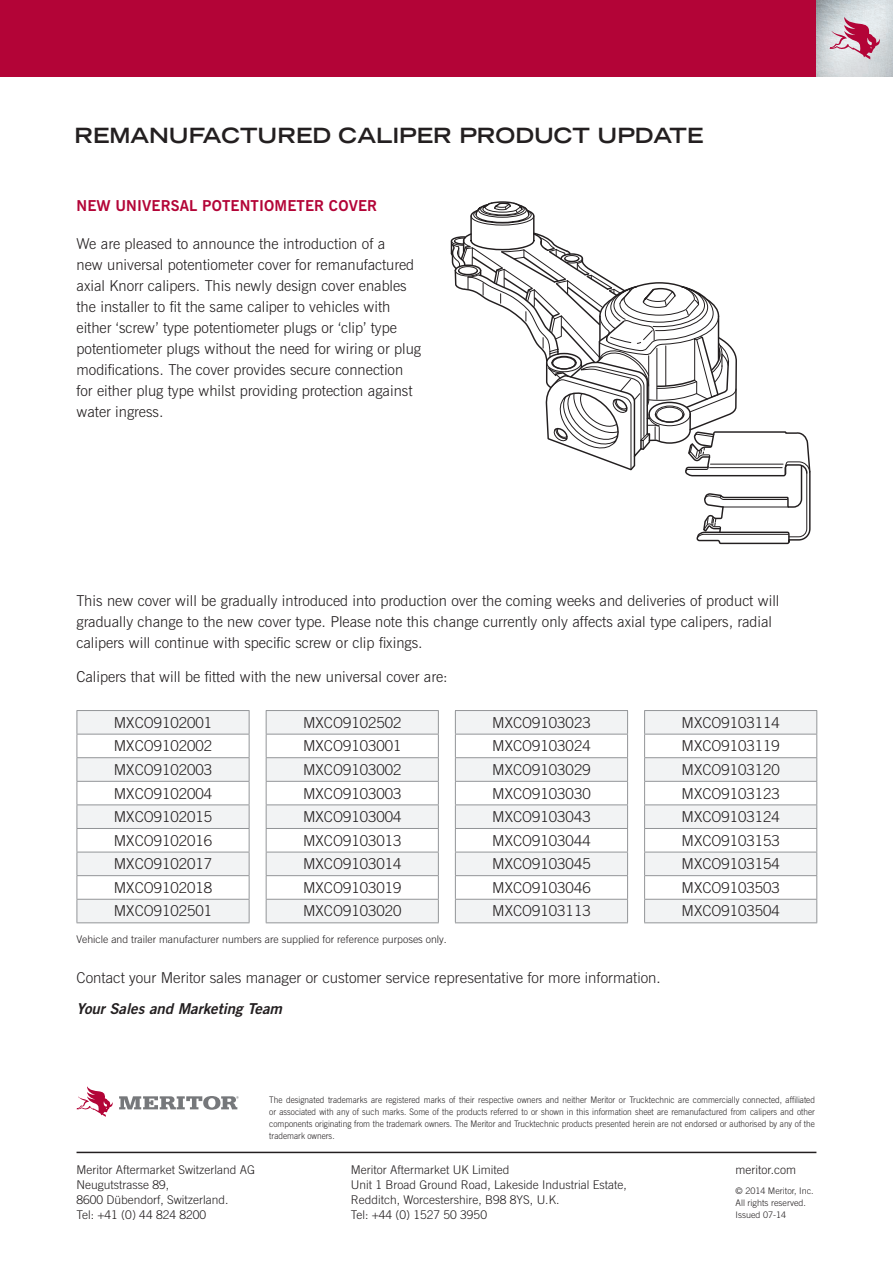
<style>
.page{position:relative;width:893px;height:1263px;background:#fff}
.page>*{position:absolute;margin:0;border:0;box-sizing:border-box;transform-origin:0 0}
.t1{font:700 expanded 21px "Trade Gothic LT Std";color:#231f20}
.t2{font:300 15px/21px "News Gothic L";color:#231f20}
.t3{font:300 15px/23.5px "Trade Gothic LT Pro";color:#231f20;text-align:justify}
.t4{font:700 15px "News Gothic";letter-spacing:.01em;color:#b30437}
.t5{font:15px "Trade Gothic LT Pro Bd 2 Obl";color:#231f20}
.t6{font:300 12px/15px "Trade Gothic LT Pro";color:#231f20}
.t7{font:300 10.5px "Trade Gothic LT Pro";color:#231f20}
.t8{font:300 9px/12px "Trade Gothic LT Pro";color:#231f20;text-align:justify;scale:.92 1}
.t9{font:300 9px/12px "Trade Gothic LT Pro";color:#231f20}
</style>
<div class="page">
<div style="left:0;top:0;width:816px;height:77px;background:#b30437"></div>
<img style="left:816px;top:0;width:77px;height:77px">
<svg style="left:830px;top:17px;width:50px;height:42px"></svg>
<hr style="left:77px;top:1152px;width:739px;height:1px;background:#231f20">
<svg style="left:119px;top:1096px;width:120px;height:14px"></svg>
<svg style="left:77px;top:1086px;width:36px;height:31px"></svg>
<svg style="left:77px;top:710px;width:173px;height:213px"></svg>
<hr style="left:77px;top:922px;width:172px;height:1px;background:#939598">
<svg style="left:266px;top:710px;width:173px;height:212px"></svg>
<hr style="left:266px;top:922px;width:173px;height:1px;background:#939598">
<svg style="left:455px;top:710px;width:173px;height:212px"></svg>
<hr style="left:455px;top:922px;width:173px;height:1px;background:#939598">
<svg style="left:644px;top:710px;width:173px;height:212px"></svg>
<hr style="left:644px;top:922px;width:173px;height:1px;background:#939598">
<svg style="left:451px;top:201px;width:360px;height:343px"></svg>
<h1 class="t1" style="left:74px;top:122px;width:630px">REMANUFACTURED CALIPER PRODUCT UPDATE</h1>
<p class="t4" style="left:77px;top:196px;width:302px">NEW UNIVERSAL POTENTIOMETER COVER</p>
<p class="t2" style="left:77px;top:234px;width:346px">We are pleased to announce the introduction of a<br>new universal potentiometer cover for remanufactured axial Knorr calipers. This newly design cover enables the installer to fit the same caliper to vehicles with either ‘screw’ type potentiometer plugs or ‘clip’ type potentiometer plugs without the need for wiring or plug modifications. The cover provides secure connection for either plug type whilst providing protection against water ingress.</p>
<p class="t2" style="left:77px;top:590px;width:704px">This new cover will be gradually introduced into production over the coming weeks and deliveries of product will gradually change to the new cover type. Please note this change currently only affects axial type calipers, radial calipers will continue with specific screw or clip fixings.</p>
<p class="t2" style="left:77px;top:666px;width:373px">Calipers that will be fitted with the new universal cover are:</p>
<p class="t3" style="left:114px;top:710px;width:100px">MXCO9102001<br>MXCO9102002<br>MXCO9102003<br>MXCO9102004<br>MXCO9102015<br>MXCO9102016<br>MXCO9102017<br>MXCO9102018<br>MXCO9102501</p>
<p class="t3" style="left:303px;top:710px;width:100px">MXCO9102502<br>MXCO9103001<br>MXCO9103002<br>MXCO9103003<br>MXCO9103004<br>MXCO9103013<br>MXCO9103014<br>MXCO9103019<br>MXCO9103020</p>
<p class="t3" style="left:492px;top:710px;width:100px">MXCO9103023<br>MXCO9103024<br>MXCO9103029<br>MXCO9103030<br>MXCO9103043<br>MXCO9103044<br>MXCO9103045<br>MXCO9103046<br>MXCO9103113</p>
<p class="t3" style="left:681px;top:710px;width:100px">MXCO9103114<br>MXCO9103119<br>MXCO9103120<br>MXCO9103123<br>MXCO9103124<br>MXCO9103153<br>MXCO9103154<br>MXCO9103503<br>MXCO9103504</p>
<p class="t7" style="left:77px;top:933px;width:372px">Vehicle and trailer manufacturer numbers are supplied for reference purposes only.</p>
<p class="t3" style="left:77px;top:965px;width:586px">Contact your Meritor sales manager or customer service representative for more information.</p>
<p class="t5" style="left:77px;top:999px;width:207px">Your Sales and Marketing Team</p>
<p class="t8" style="left:269px;top:1094px;width:595px">The designated trademarks are registered marks of their respective owners and neither Meritor or Trucktechnic are commercially connected, affiliated or associated with any of such marks. Some of the products referred to or shown in this information sheet are remanufactured from calipers and other components originating from the trademark owners. The Meritor and Trucktechnic products presented herein are not endorsed or authorised by any of the trademark owners.</p>
<p class="t6" style="left:77px;top:1162px;width:180px">Meritor Aftermarket Switzerland AG<br>Neugutstrasse 89,<br>8600 Dübendorf, Switzerland.<br>Tel: +41 (0) 44 824 8200</p>
<p class="t6" style="left:351px;top:1162px;width:278px">Meritor Aftermarket UK Limited<br>Unit 1 Broad Ground Road, Lakeside Industrial Estate, Redditch, Worcestershire, B98 8YS, U.K.<br>Tel: +44 (0) 1527 50 3950</p>
<p class="t6" style="left:736px;top:1162px;width:62px">meritor.com</p>
<p class="t9" style="left:736px;top:1185px;width:80px">© 2014 Meritor, Inc.<br>All rights reserved.<br>Issued 07-14</p>
</div>
